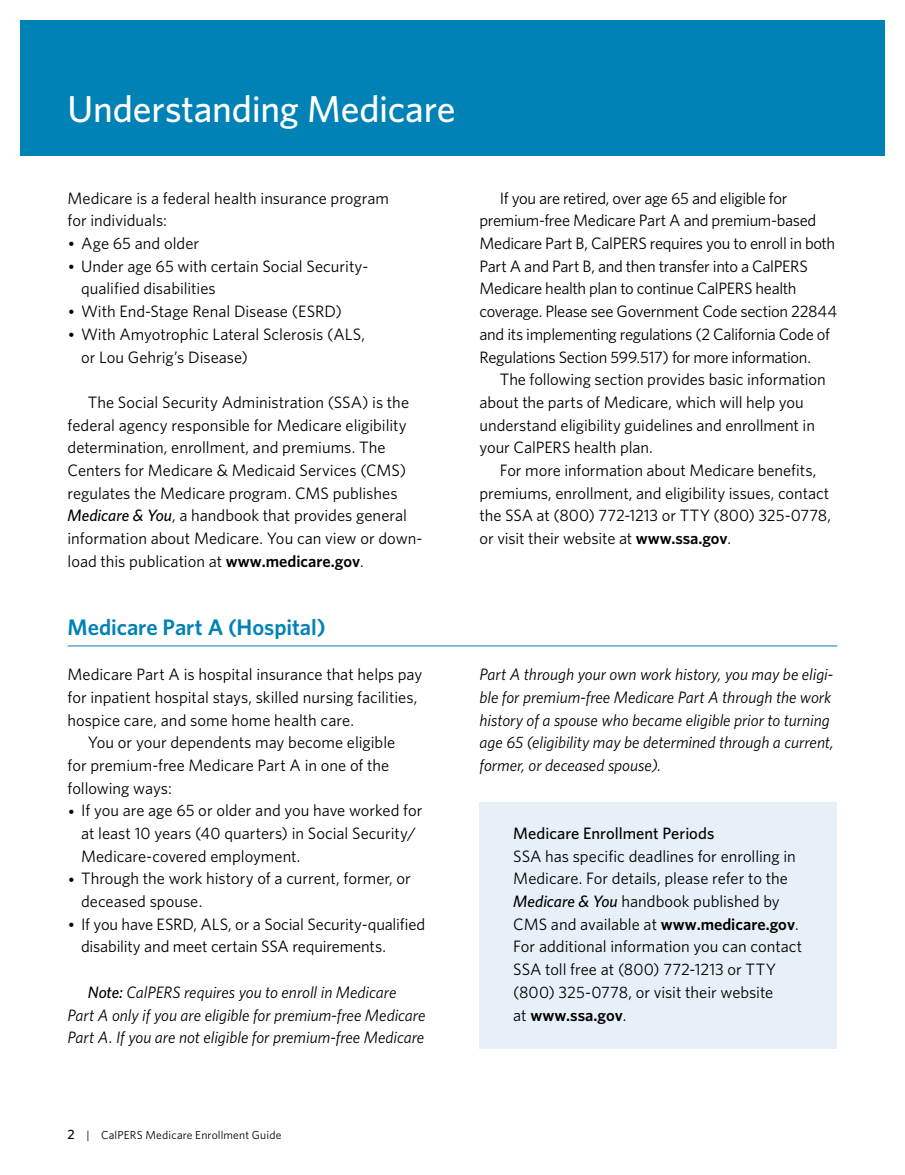
<style>
.page{position:relative;width:905px;height:1175px;background:#fff}
.page>*{position:absolute;margin:0;border:0;box-sizing:border-box;transform-origin:0 0}
.t1{font:500 37.5px "Whitney";letter-spacing:-.005em;color:#fff}
.t2{font:600 22.5px "Whitney";letter-spacing:-.005em;color:#0082b7}
.t3{font:16.5px/22.6px "Whitney";letter-spacing:-.005em;color:#000}
.t4{font:italic 16.5px/22.6px "Whitney";letter-spacing:-.005em;color:#000;text-align:center}
.t5{font:500 16.5px "Whitney";color:#000}
.t6{font:11.7px "Whitney";letter-spacing:.015em;color:#000}
.s1{font-family:"Trebuchet MS";font-size:15px}
.s2{font-weight:500;font-style:italic}
.s3{font-weight:600}
.s4{font-weight:500}
.s5{font-weight:500;font-size:13.5px}
</style>
<div class="page">
<div style="left:20px;top:20px;width:864px;height:135px;background:#0082b7"></div>
<div style="left:479px;top:802px;width:358px;height:246px;background:#e7eff8"></div>
<hr style="left:68px;top:645px;width:769px;height:1px;background:#0082b7">
<h2 class="t1" style="left:68px;top:84px;width:389px">Understanding Medicare</h2>
<p class="t3" style="left:68px;top:186px;width:323px">Medicare is a federal health insurance program for individuals:</p>
<p class="t3" style="left:68px;top:231px;width:133px"><span class="s1">•</span> Age 65 and older</p>
<p class="t3" style="left:81px;top:254px;width:289px;text-indent:-13px"><span class="s1">•</span> Under age 65 with certain Social Security&shy;qualified disabilities</p>
<p class="t3" style="left:68px;top:300px;width:276px"><span class="s1">•</span> With End-Stage Renal Disease (ESRD)</p>
<p class="t3" style="left:81px;top:322px;width:285px;text-indent:-13px"><span class="s1">•</span> With Amyotrophic Lateral Sclerosis (ALS, or Lou Gehrig’s Disease)</p>
<p class="t3" style="left:68px;top:390px;width:356px;text-indent:20px">The Social Security Administration (SSA) is the federal agency responsible for Medicare eligibility determination, enrollment, and premiums. The Centers for Medicare &amp; Medicaid Services (CMS) regulates the Medicare program. CMS publishes <span class="s2">Medicare &amp; You</span>, a handbook that provides general information about Medicare. You can view or down&shy;load this publication at <span class="s3">www.medicare.gov</span>.</p>
<h3 class="t2" style="left:68px;top:612px;width:259px">Medicare Part A (Hospital)</h3>
<p class="t3" style="left:68px;top:662px;width:356px">Medicare Part A is hospital insurance that helps pay for inpatient hospital stays, skilled nursing facilities, hospice care, and some home health care.</p>
<p class="t3" style="left:68px;top:731px;width:329px;text-indent:20px">You or your dependents may become eligible for premium-free Medicare Part A in one of the following ways:</p>
<p class="t3" style="left:81px;top:798px;width:343px;text-indent:-13px"><span class="s1">•</span> If you are age 65 or older and you have worked for at least 10 years (40 quarters) in Social Security/<br>Medicare-covered employment.</p>
<p class="t3" style="left:81px;top:867px;width:331px;text-indent:-13px"><span class="s1">•</span> Through the work history of a current, former, or deceased spouse.</p>
<p class="t3" style="left:81px;top:912px;width:346px;text-indent:-13px"><span class="s1">•</span> If you have ESRD, ALS, or a Social Security-qualified disability and meet certain SSA requirements.</p>
<p class="t4" style="left:68px;top:980px;width:359px"><span class="s4">Note:</span> CalPERS requires you to enroll in Medicare<br>Part A only if you are eligible for premium-free Medicare<br>Part A. If you are not eligible for premium-free Medicare</p>
<p class="t3" style="left:479px;top:186px;width:359px;text-indent:20px">If you are retired, over age 65 and eligible for premium-free Medicare Part A and premium-based Medicare Part B, CalPERS requires you to enroll in both Part A and Part B, and then transfer into a CalPERS Medicare health plan to continue CalPERS health coverage. Please see Government Code section 22844 and its implementing regulations (2 California Code of Regulations Section 599.517) for more information.</p>
<p class="t3" style="left:479px;top:368px;width:348px;text-indent:20px">The following section provides basic information about the parts of Medicare, which will help you understand eligibility guidelines and enrollment in your CalPERS health plan.</p>
<p class="t3" style="left:479px;top:458px;width:353px;text-indent:20px">For more information about Medicare benefits, premiums, enrollment, and eligibility issues, contact the SSA at (800) 772-1213 or TTY (800) 325-0778, or visit their website at <span class="s3">www.ssa.gov</span>.</p>
<p class="t4" style="left:479px;top:663px;width:356px;text-align:left">Part A through your own work history, you may be eligi&shy;ble for premium-free Medicare Part A through the work history of a spouse who became eligible prior to turning age 65 (eligibility may be determined through a current, former, or deceased spouse).</p>
<h4 class="t5" style="left:513px;top:822px;width:202px">Medicare Enrollment Periods</h4>
<p class="t3" style="left:513px;top:844px;width:290px">SSA has specific deadlines for enrolling in Medicare. For details, please refer to the <span class="s2">Medicare &amp; You</span> handbook published by CMS and available at <span class="s3">www.medicare.gov</span>.<br>For additional information you can contact SSA toll free at (800) 772-1213 or TTY (800) 325-0778, or visit their website<br>at <span class="s3">www.ssa.gov</span>.</p>
<p class="t6" style="left:68px;top:1126px;width:215px"><span class="s5">2</span> | CalPERS Medicare Enrollment Guide</p>
</div>
